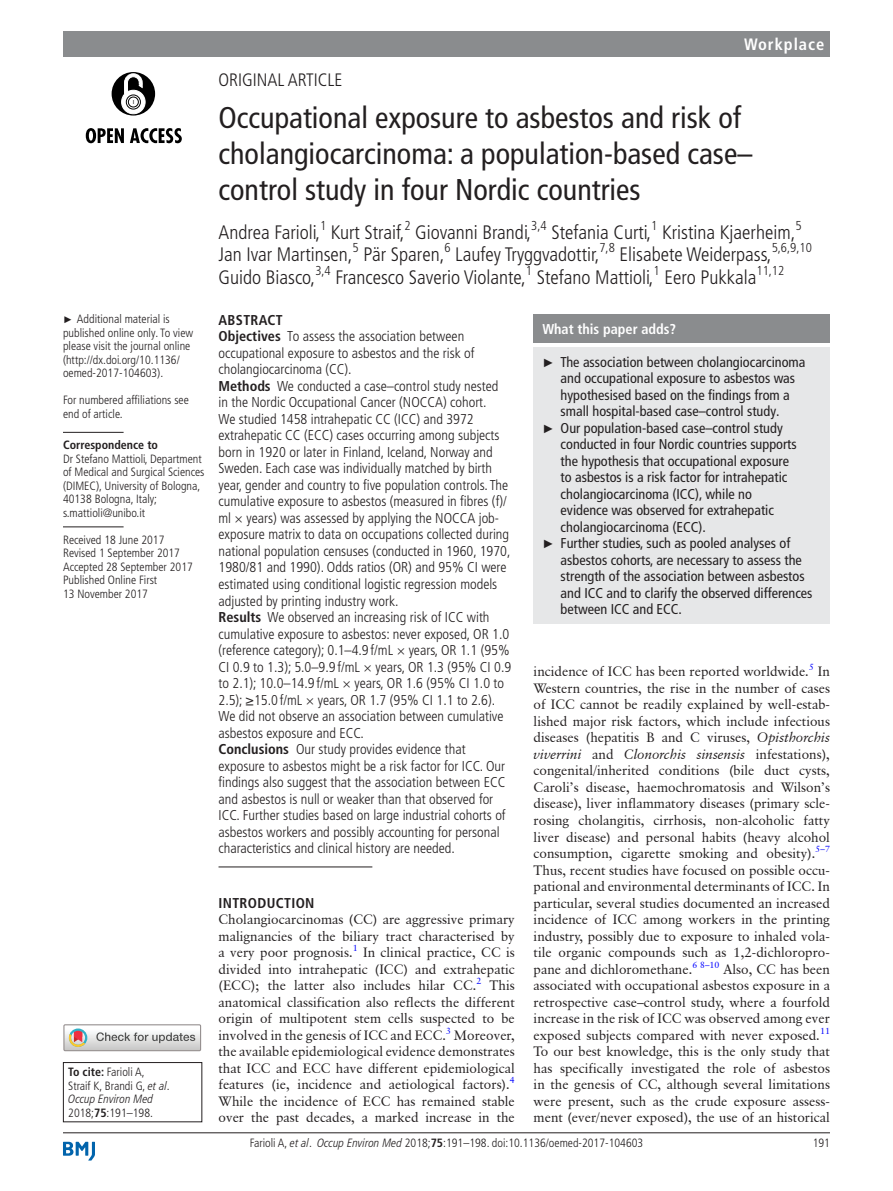
<style>
.page{position:relative;width:893px;height:1191px;background:#fff}
.page>*{position:absolute;margin:0;border:0;box-sizing:border-box;transform-origin:0 0}
.t1{font:condensed 30px/36px "Frutiger LT Pro";color:#231f20}
.t2{font:300 condensed 19.5px/22.5px "Frutiger LT Pro";color:#231f20}
.t3{font:300 condensed 18px "Frutiger LT Pro";color:#231f20}
.t4{font:700 condensed 16.5px "Frutiger LT Pro";letter-spacing:.055em;color:#fff}
.t5{font:300 condensed 14.25px/16.5px "Frutiger LT Pro";color:#231f20}
.t6{font:condensed 14.25px "Frutiger LT Pro";color:#231f20}
.t7{font:700 condensed 14.25px "Frutiger LT Pro";color:#fff}
.t8{font:700 condensed 14.25px "Frutiger LT Pro";letter-spacing:.025em;color:#231f20}
.t9{font:13.5px/16.5px "Classical Garamond BT";color:#231f20;text-align:justify}
.t10{font:300 condensed 12px/13.5px "Frutiger LT Pro";color:#231f20}
.t11{font:700 condensed 12px "Frutiger LT Pro";color:#231f20}
.s1{font-family:"Arial";font-weight:400;font-stretch:normal;font-size:9.75px}
.s2{font-weight:700}
.s3{font-style:italic}
.s4{font-family:"Arial";font-stretch:normal;font-size:12px}
</style>
<div class="page">
<hr style="left:63px;top:1132px;width:767px;height:1px;background:#231f20">
<svg style="left:63px;top:1141px;width:32px;height:19px"></svg>
<div style="left:63px;top:31px;width:767px;height:25px;background:#8a8c8e"></div>
<div style="left:63px;top:1062px;width:139px;height:60px;border:1px solid #231f20"></div>
<hr style="left:63px;top:432px;width:61px;height:1px;background:#231f20">
<hr style="left:63px;top:526px;width:61px;height:1px;background:#231f20">
<div style="left:63px;top:1024px;width:138px;height:27px;border:1px solid #969090"></div>
<svg style="left:64px;top:1024px;width:137px;height:26px"></svg>
<hr style="left:219px;top:866px;width:153px;height:1px;background:#231f20">
<div style="left:534px;top:314px;width:296px;height:29px;background:#8a8c8e"></div>
<div style="left:534px;top:347px;width:296px;height:276px;background:#e6e7e8"></div>
<div style="left:112px;top:72px;width:43px;height:43px;background:#000;border-radius:50%"></div>
<svg style="left:121px;top:73px;width:25px;height:41px"></svg>
<div style="left:126px;top:95px;width:15px;height:14px;border:1px solid #000;border-radius:50%"></div>
<div style="left:128px;top:97px;width:11px;height:10px;border:1px solid #000;border-radius:50%"></div>
<svg style="left:86px;top:128px;width:38px;height:15px"></svg>
<svg style="left:130px;top:128px;width:52px;height:15px"></svg>
<p class="t10" style="left:63px;top:312px;width:132px"><span class="s1">►</span> Additional material is published online only. To view please visit the journal online (http://dx.doi.org/10.1136/ oemed-2017-104603).</p>
<p class="t10" style="left:63px;top:393px;width:127px">For numbered affiliations see end of article.</p>
<p class="t11" style="left:63px;top:438px;width:97px">Correspondence to</p>
<p class="t10" style="left:63px;top:452px;width:143px">Dr Stefano Mattioli, Department of Medical and Surgical Sciences (DI MEC), University of Bologna,<br>40138 Bologna, Italy; s.mattioli@unibo.it</p>
<p class="t10" style="left:63px;top:533px;width:131px">Received 18 June 2017<br>Revised 1 September 2017<br>Accepted 28 September 2017<br>Published Online First<br>13 November 2017</p>
<p class="t10" style="left:68px;top:1065px;width:103px"><span class="s2">To cite:</span> Farioli A,<br>Straif K, Brandi G, <span class="s3">et al</span>.<br><span class="s3">Occup Environ Med<br></span>2018;<span class="s2">75</span>:191–198.</p>
<p class="t4" style="left:744px;top:34px;width:81px">Workplace</p>
<h3 class="t3" style="left:219px;top:69px;width:125px">Original Article</h3>
<h1 class="t1" style="left:219px;top:99px;width:535px">Occupational exposure to asbestos and risk of cholangiocarcinoma: a population-based case– control study in four Nordic countries</h1>
<p class="t2" style="left:219px;top:221px;width:595px">Andrea Farioli,<sup>1</sup> Kurt Straif,<sup>2</sup> Giovanni Brandi,<sup>3,4</sup> Stefania Curti,<sup>1</sup> Kristina Kjaerheim,<sup>5<br></sup>Jan Ivar Martinsen,<sup>5</sup> Pär Sparen,<sup>6</sup> Laufey Tryggvadottir,<sup>7,8</sup> Elisabete Weiderpass,<sup>5,6,9,10<br></sup>Guido Biasco,<sup>3,4</sup> Francesco Saverio Violante,<sup>1</sup> Stefano Mattioli,<sup>1</sup> Eero Pukkala<sup>11,12</sup></p>
<p class="t5" style="left:219px;top:312px;width:291px"><span class="s2">ABSTRACT<br>Objectives</span> To assess the association between occupational exposure to asbestos and the risk of cholangiocarcinoma (CC).<br><span class="s2">Methods</span> We conducted a case–control study nested in the Nordic Occupational Cancer (NOCCA) cohort.<br>We studied 1458 intrahepatic CC (ICC) and 3972 extrahepatic CC (ECC) cases occurring among subjects born in 1920 or later in Finland, Iceland, Norway and Sweden. Each case was individually matched by birth year, gender and country to five population controls. The cumulative exposure to asbestos (measured in fibres (f)/ ml × years) was assessed by applying the N OCCA</p>
<p class="t5" style="left:219px;top:510px;width:294px;text-indent:260px">job&shy;exposure matrix to data on occupations collected during national population censuses (conducted in 1960, 1970, 1980/81 and 1990). Odds ratios (OR) and 95% CI were estimated using conditional logistic regression models adjusted by printing industry work.<br><span class="s2">Results</span> We observed an increasing risk of ICC with cumulative exposure to asbestos: never exposed, OR 1.0 (reference category); 0.1–4.9 f/mL × years, OR 1.1 (95% CI 0.9 to 1.3); 5.0–9.9 f/mL × years, OR 1.3 (95% CI 0.9 to 2.1); 10.0–14.9 f/mL × years, OR 1.6 (95% CI 1.0 to 2.5); ≥15.0 f/mL × years, OR 1.7 (95% CI 1.1 to 2.6).<br>We did not observe an association between cumulative asbestos exposure and ECC.<br><span class="s2">Conclusions</span> Our study provides evidence that exposure to asbestos might be a risk factor for ICC. Our findings also suggest that the association between ECC and asbestos is null or weaker than that observed for ICC. Further studies based on large industrial cohorts of asbestos workers and possibly accounting for personal characteristics and clinical history are needed.</p>
<p class="t8" style="left:219px;top:894px;width:66px">Introductio</p>
<p class="t8" style="left:305px;top:894px;width:11px">n</p>
<p class="t9" style="left:219px;top:911px;width:298px">Cholangiocarcinomas (CC) are aggressive primary malignancies of the biliary tract characterised by a very poor prognosis.<sup>1</sup> In clinical practice, CC is divided into intrahepatic (ICC) and extrahepatic (ECC); the latter also includes hilar CC.<sup>2</sup></p>
<p class="t9" style="left:219px;top:977px;width:298px;text-indent:271px">This anatomical classification also reflects the different origin of multipotent stem cells suspected to be involved in the genesis of ICC and ECC.<sup>3</sup> Moreover, the available epidemiological evidence demonstrates that ICC and ECC have different epidemiological features (ie, incidence and aetiological factors).<sup>4<br></sup>While the incidence of ECC has remained stable over the past decades, a marked increase in the</p>
<p class="t7" style="left:543px;top:320px;width:135px">What this paper adds?</p>
<p class="t6" style="left:543px;top:353px;width:264px"><span class="s4">►</span> The association between cholangiocarcinoma</p>
<p class="t6" style="left:561px;top:370px;width:236px">and occupational exposure to asbestos was</p>
<p class="t6" style="left:561px;top:386px;width:231px">hypothesised based on the findings from a</p>
<p class="t6" style="left:561px;top:403px;width:220px">small hospital-based case–control study.</p>
<p class="t6" style="left:543px;top:419px;width:242px"><span class="s4">►</span> Our population-based case–control study</p>
<p class="t6" style="left:561px;top:436px;width:238px">conducted in four Nordic countries supports</p>
<p class="t6" style="left:561px;top:452px;width:230px">the hypothesis that occupational exposure</p>
<p class="t6" style="left:561px;top:469px;width:228px">to asbestos is a risk factor for intrahepatic</p>
<p class="t6" style="left:561px;top:485px;width:193px">cholangiocarcinoma (ICC), while no</p>
<p class="t6" style="left:561px;top:502px;width:215px">evidence was observed for extrahepatic</p>
<p class="t6" style="left:561px;top:518px;width:147px">cholangiocarcinoma (ECC).</p>
<p class="t6" style="left:543px;top:535px;width:249px"><span class="s4">►</span> Further studies, such as pooled analyses of</p>
<p class="t6" style="left:561px;top:551px;width:243px">asbestos cohorts, are necessary to assess the</p>
<p class="t6" style="left:561px;top:568px;width:245px">strength of the association between asbestos</p>
<p class="t6" style="left:561px;top:584px;width:253px">and ICC and to clarify the observed differences</p>
<p class="t6" style="left:561px;top:601px;width:123px">between ICC and ECC.</p>
<p class="t9" style="left:534px;top:663px;width:298px">incidence of ICC has been reported worldwide.<sup>5</sup> In Western countries, the rise in the number of cases of ICC cannot be readily explained by well-estab&shy;lished major risk factors, which include infectious diseases (hepatitis B and C viruses, <span class="s3">Opisthorchis viverrini</span> and <span class="s3">Clonorchis sinsensis</span> infestations), congenital/inherited conditions (bile duct cysts, Caroli’s disease, haemochromatosis and Wilson’s disease), liver inflammatory diseases (primary scle&shy;rosing cholangitis, cirrhosis, non-alcoholic fatty liver disease) and personal habits (heavy alcohol consumption, cigarette smoking and obesity).<sup>5–7<br></sup>Thus, recent studies have focused on possible occu&shy;pational and environmental determinants of ICC. In particular, several studies documented an increased incidence of ICC among workers in the printing industry, possibly due to exposure to inhaled vola&shy;tile organic compounds such as 1,2-dichloropro&shy;pane and dichloromethane.<sup>6</sup> <sup>8–10</sup> Also, CC has been associated with occupational asbestos exposure in a retrospective case–control study, where a fourfold increase in the risk of ICC was observed among ever exposed subjects compared with never exposed.<sup>11<br></sup>To our best knowledge, this is the only study that has specifically investigated the role of asbestos in the genesis of CC, although several limitations were present, such as the crude exposure assess&shy;ment (ever/never exposed), the use of an historical</p>
<p class="t10" style="left:250px;top:1136px;width:395px">Farioli A, <span class="s3">et al</span>. <span class="s3">Occup Environ Med</span> 2018;<span class="s2">75</span>:191–198. doi:10.1136/oemed-2017-104603</p>
<p class="t10" style="left:813px;top:1136px;width:19px">191</p>
</div>
